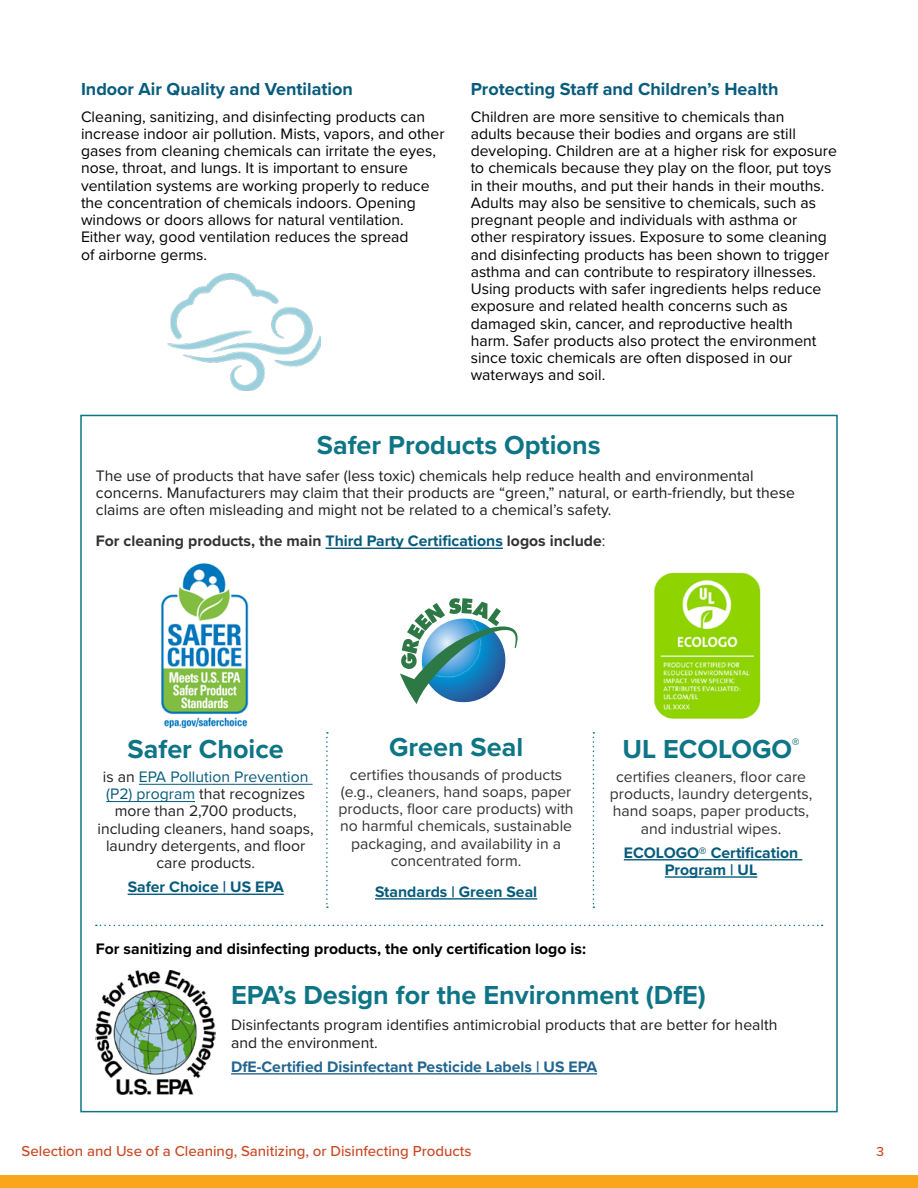
<style>
.page{position:relative;width:918px;height:1188px;background:#fff}
.page>*{position:absolute;margin:0;border:0;box-sizing:border-box;transform-origin:0 0}
.t1{font:700 27px "Proxima Nova";color:#0e7586}
.t2{font:700 18px "Proxima Nova";color:#075b7c}
.t3{font:15.75px/17.2px "Proxima Nova";color:#000}
.t4{font:15.75px/17.2px "Proxima Nova";color:#1b1b1b}
.t5{font:15.75px/17.2px "Proxima Nova";color:#333;text-align:center}
.t6{font:15.75px/17.2px "Proxima Nova";color:#212121;text-align:center}
.t7{font:700 15.75px/17.2px "Proxima Nova";color:#075b7c;text-align:center}
.t8{font:700 15.75px "Proxima Nova";color:#333}
.t9{font:700 15.75px "Proxima Nova";color:#000}
.t10{font:700 15.75px "Proxima Nova";color:#23658e}
.t11{font:500 15px "Proxima Nova";color:#c94925}
.t12{font:500 13.5px "Proxima Nova";color:#c94925}
.s1{color:#075b7c}
.s2{font-weight:400}
</style>
<div class="page">
<img style="left:161px;top:563px;width:88px;height:165px">
<img style="left:654px;top:572px;width:106px;height:147px">
<img style="left:96px;top:971px;width:119px;height:123px">
<svg style="left:400px;top:598px;width:118px;height:106px"></svg>
<hr style="left:326px;top:548px;width:177px;height:1px;background:#075b7c">
<hr style="left:139px;top:784px;width:174px;height:1px;background:#075b7c">
<hr style="left:106px;top:801px;width:89px;height:1px;background:#075b7c">
<hr style="left:128px;top:894px;width:156px;height:1px;background:#075b7c">
<hr style="left:375px;top:898px;width:162px;height:2px;background:#075b7c">
<hr style="left:624px;top:859px;width:178px;height:1px;background:#075b7c">
<hr style="left:665px;top:876px;width:92px;height:2px;background:#075b7c">
<hr style="left:231px;top:1073px;width:366px;height:2px;background:#23658e">
<svg style="left:96px;top:925px;width:727px;height:1px"></svg>
<svg style="left:326px;top:732px;width:2px;height:176px"></svg>
<svg style="left:593px;top:732px;width:1px;height:176px"></svg>
<div style="left:0;top:1175px;width:918px;height:13px;background:#faa61a"></div>
<img style="left:167px;top:273px;width:153px;height:117px">
<h2 class="t2" style="left:81px;top:76px;width:273px">Indoor Air Quality and Ventilation</h2>
<p class="t3" style="left:81px;top:107px;width:365px">Cleaning, sanitizing, and disinfecting products can increase indoor air pollution. Mists, vapors, and other gases from cleaning chemicals can irritate the eyes, nose, throat, and lungs. It is important to ensure ventilation systems are working properly to reduce the concentration of chemicals indoors. Opening windows or doors allows for natural ventilation.<br>Either way, good ventilation reduces the spread<br>of airborne germs.</p>
<h2 class="t2" style="left:471px;top:76px;width:309px">Protecting Staff and Children’s Health</h2>
<p class="t3" style="left:471px;top:107px;width:368px">Children are more sensitive to chemicals than<br>adults because their bodies and organs are still developing. Children are at a higher risk for exposure to chemicals because they play on the floor, put toys in their mouths, and put their hands in their mouths.<br>Adults may also be sensitive to chemicals, such as pregnant people and individuals with asthma or other respiratory issues. Exposure to some cleaning and disinfecting products has been shown to trigger asthma and can contribute to respiratory illnesses.<br>Using products with safer ingredients helps reduce exposure and related health concerns such as damaged skin, cancer, and reproductive health<br>harm. Safer products also protect the environment since toxic chemicals are often disposed in our waterways and soil.</p>
<h2 class="t1" style="left:317px;top:425px;width:285px">Safer Products Options</h2>
<p class="t4" style="left:96px;top:466px;width:701px">The use of products that have safer (less toxic) chemicals help reduce health and environmental concerns. Manufacturers may claim that their products are “green,” natural, or earth-friendly, but these claims are often misleading and might not be related to a chemical’s safety.</p>
<p class="t8" style="left:96px;top:529px;width:511px">For cleaning products, the main <span class="s1">Third Party Certifications</span> logos include<span class="s2">:</span></p>
<p class="t1" style="left:128px;top:729px;width:158px">Safer Choice</p>
<p class="t6" style="left:98px;top:767px;width:218px">is an <span class="s1">EPA Pollution Prevention (P2) program</span> that recognizes more than 2,700 products, including cleaners, hand soaps, laundry detergents, and floor care products.</p>
<p class="t7" style="left:128px;top:878px;width:158px">Safer Choice | US EPA</p>
<p class="t1" style="left:389px;top:727px;width:136px">Green Seal</p>
<p class="t5" style="left:339px;top:765px;width:237px">certifies thousands of products (e.g., cleaners, hand soaps, paper products, floor care products) with no harmful chemicals, sustainable packaging, and availability in a concentrated form.</p>
<p class="t7" style="left:375px;top:882px;width:164px">Standards | Green Seal</p>
<p class="t9" style="left:96px;top:937px;width:492px">For sanitizing and disinfecting products, the only certification logo is:</p>
<p class="t1" style="left:622px;top:729px;width:179px">UL ECOLOGO<sup>®</sup></p>
<p class="t5" style="left:610px;top:767px;width:204px">certifies cleaners, floor care products, laundry detergents, hand soaps, paper products, and industrial wipes.</p>
<p class="t7" style="left:624px;top:843px;width:176px">ECOLOGO® Certification<br>Program | UL</p>
<p class="t1" style="left:231px;top:975px;width:476px">EPA’s Design for the Environment (DfE)</p>
<p class="t4" style="left:231px;top:1016px;width:548px">Disinfectants program identifies antimicrobial products that are better for health and the environment.</p>
<p class="t10" style="left:231px;top:1055px;width:368px">DfE-Certified Disinfectant Pesticide Labels | US EPA</p>
<p class="t11" style="left:22px;top:1139px;width:451px">Selection and Use of a Cleaning, Sanitizing, or Disinfecting Products</p>
<p class="t12" style="left:876px;top:1141px;width:9px">3</p>
</div>
